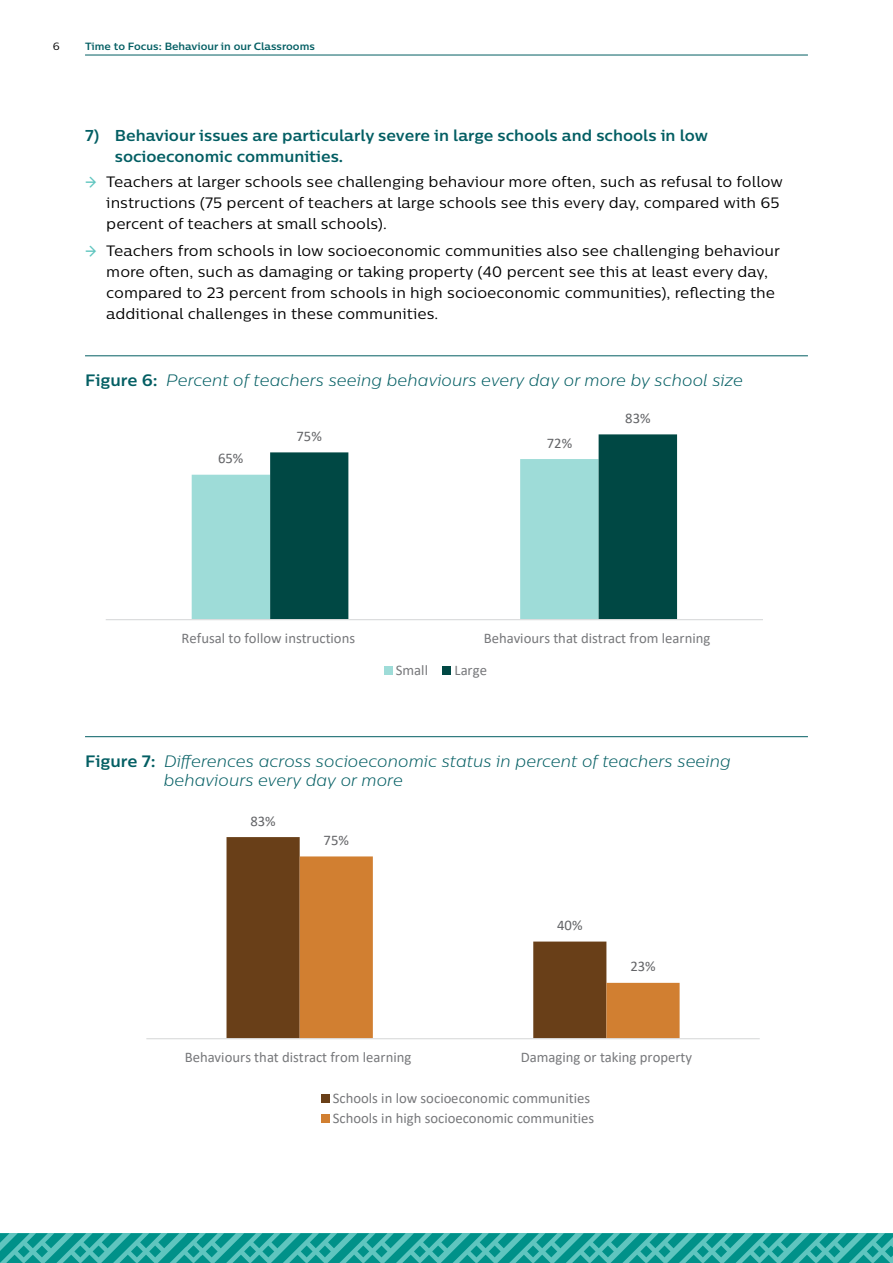
<style>
.page{position:relative;width:893px;height:1263px;background:#fff}
.page>*{position:absolute;margin:0;border:0;box-sizing:border-box;transform-origin:0 0}
.t1{font:italic 300 16.5px/19.5px "Centrale Sans";color:#035e63}
.H4_headings_numbered{font:700 15.75px/21px "Centrale Sans";color:#035e63}
.t2{font:15px/21px "Centrale Sans";color:#000}
.t3{font:14.7px/19.8px "Calibri";color:#77787b}
.t4{font:14.7px "Calibri";color:#636467}
.t5{font:700 10.5px "Centrale Sans";color:#035e63}
.t6{font:10.5px "Centrale Sans";color:#000}
.s1{font-weight:500;color:#5fc5bf}
.s2{font-weight:700;font-style:normal}
</style>
<div class="page">
<hr style="left:85px;top:356px;width:723px;height:1px;background:#035e63">
<hr style="left:85px;top:736px;width:723px;height:1px;background:#035e63">
<div style="left:192px;top:474px;width:78px;height:145px;background:#9edcd8"></div>
<svg style="left:270px;top:434px;width:407px;height:185px"></svg>
<hr style="left:106px;top:619px;width:657px;height:1px;background:#dcddde">
<div style="left:384px;top:667px;width:8px;height:8px;background:#9edcd8"></div>
<div style="left:443px;top:667px;width:8px;height:8px;background:#004844"></div>
<div style="left:227px;top:837px;width:73px;height:201px;background:#693f18"></div>
<svg style="left:300px;top:856px;width:380px;height:182px"></svg>
<hr style="left:146px;top:1038px;width:614px;height:1px;background:#dcddde">
<div style="left:321px;top:1095px;width:8px;height:8px;background:#693f18"></div>
<div style="left:321px;top:1114px;width:8px;height:9px;background:#d17f31"></div>
<svg style="left:0;top:1233px;width:893px;height:30px"></svg>
<hr style="left:85px;top:55px;width:723px;height:1px;background:#035e63">
<p class="t6" style="left:53px;top:40px;width:9px">6</p>
<p class="t5" style="left:85px;top:40px;width:231px">Time to Focus: Behaviour in our Classrooms</p>
<h4 class="H4_headings_numbered" style="left:115px;top:124px;width:595px;text-indent:-30px">7) Behaviour issues are particularly severe in large schools and schools in low socioeconomic communities.</h4>
<p class="t2" style="left:106px;top:171px;width:678px;text-indent:-21px"><span class="s1">→</span> Teachers at larger schools see challenging behaviour more often, such as refusal to follow instructions (75 percent of teachers at large schools see this every day, compared with 65 percent of teachers at small schools).</p>
<p class="t2" style="left:106px;top:240px;width:675px;text-indent:-21px"><span class="s1">→</span> Teachers from schools in low socioeconomic communities also see challenging behaviour more often, such as damaging or taking property (40 percent see this at least every day, compared to 23 percent from schools in high socioeconomic communities), reflecting the additional challenges in these communities.</p>
<p class="t1" style="left:85px;top:370px;width:660px"><span class="s2">Figure 6:</span> Percent of teachers seeing behaviours every day or more by school size</p>
<p class="t4" style="left:218px;top:448px;width:27px">65%</p>
<p class="t4" style="left:297px;top:426px;width:27px">75%</p>
<p class="t4" style="left:547px;top:433px;width:27px">72%</p>
<p class="t4" style="left:625px;top:408px;width:27px">83%</p>
<p class="t3" style="left:182px;top:628px;width:175px">Refusal to follow instructions</p>
<p class="t3" style="left:484px;top:628px;width:228px">Behaviours that distract from learning</p>
<p class="t3" style="left:396px;top:660px;width:34px">Small</p>
<p class="t3" style="left:454px;top:660px;width:34px">Large</p>
<p class="t1" style="left:164px;top:751px;width:569px;text-indent:-79px"><span class="s2">Figure 7:</span> Differences across socioeconomic status in percent of teachers seeing behaviours every day or more</p>
<p class="t4" style="left:250px;top:811px;width:27px">83%</p>
<p class="t4" style="left:324px;top:830px;width:27px">75%</p>
<p class="t4" style="left:557px;top:915px;width:27px">40%</p>
<p class="t4" style="left:630px;top:956px;width:27px">23%</p>
<p class="t3" style="left:185px;top:1047px;width:228px">Behaviours that distract from learning</p>
<p class="t3" style="left:521px;top:1047px;width:173px">Damaging or taking property</p>
<p class="t3" style="left:333px;top:1088px;width:263px">Schools in low socioeconomic communities<br>Schools in high socioeconomic communities</p>
</div>
